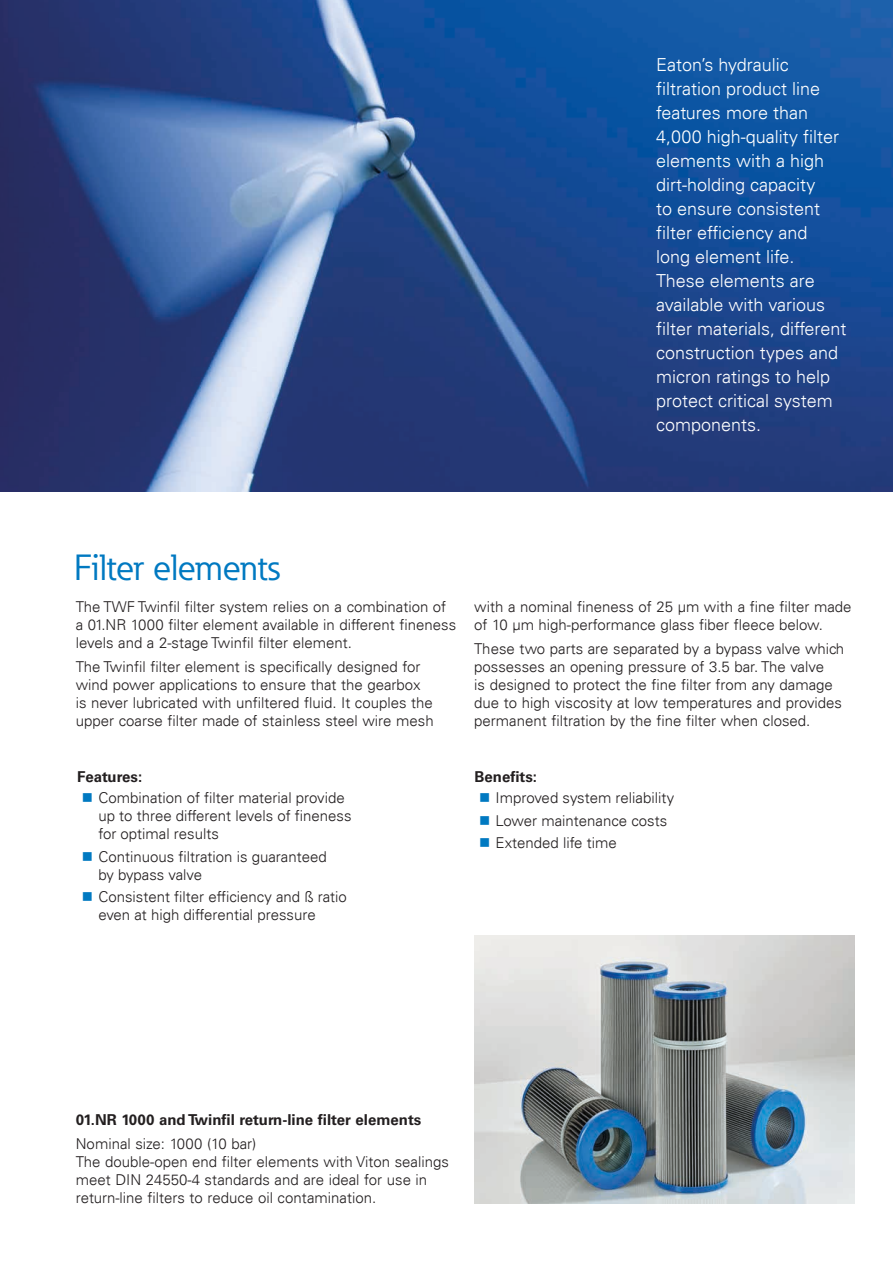
<style>
.page{position:relative;width:893px;height:1263px;background:#fff}
.page>*{position:absolute;margin:0;border:0;box-sizing:border-box;transform-origin:0 0}
.t1{font:36px "Eaton";letter-spacing:-.005em;color:#0079c1}
.t2{font:300 18px/24px "Univers LT";color:#fff}
.t3{font:300 15px/18px "Univers LT";color:#231f20}
.t4{font:700 15px "Univers LT Std";color:#231f20}
</style>
<div class="page">
<img style="left:0;top:0;width:893px;height:491px">
<img style="left:474px;top:936px;width:380px;height:267px">
<p class="t2" style="left:656px;top:53px;width:192px">Eaton’s hydraulic filtration product line features more than<br>4,000 high-quality filter elements with a high dirt-holding capacity<br>to ensure consistent filter efficiency and<br>long element life.<br>These elements are available with various filter materials, different construction types and micron ratings to help protect critical system components.</p>
<h1 class="t1" style="left:74px;top:544px;width:208px">Filter elements</h1>
<p class="t3" style="left:76px;top:598px;width:382px">The TWF Twinfil filter system relies on a combination of a 01.NR 1000 filter element available in different fineness levels and a 2-stage Twinfil filter element.</p>
<p class="t3" style="left:76px;top:658px;width:359px">The Twinfil filter element is specifically designed for wind power applications to ensure that the gearbox is never lubricated with unfiltered fluid. It couples the upper coarse filter made of stainless steel wire mesh</p>
<p class="t4" style="left:77px;top:768px;width:66px">Features:</p>
<p class="t3" style="left:98px;top:789px;width:255px">Combination of filter material provide up to three different levels of fineness for optimal results</p>
<p class="t3" style="left:98px;top:847px;width:230px">Continuous filtration is guaranteed by bypass valve</p>
<p class="t3" style="left:98px;top:888px;width:250px">Consistent filter efficiency and ß ratio even at high differential pressure</p>
<p class="t3" style="left:474px;top:598px;width:379px">with a nominal fineness of 25 µm with a fine filter made of 10 µm high-performance glass fiber fleece below.</p>
<p class="t3" style="left:474px;top:640px;width:371px">These two parts are separated by a bypass valve which possesses an opening pressure of 3.5 bar. The valve<br>is designed to protect the fine filter from any damage due to high viscosity at low temperatures and provides permanent filtration by the fine filter when closed.</p>
<p class="t4" style="left:475px;top:768px;width:64px">Benefits:</p>
<p class="t3" style="left:496px;top:787px;width:180px;line-height:22.5px">Improved system reliability<br>Lower maintenance costs<br>Extended life time</p>
<p class="t4" style="left:76px;top:1111px;width:347px">01.NR 1000 and Twinfil return-line filter elements</p>
<p class="t3" style="left:76px;top:1135px;width:375px">Nominal size: 1000 (10 bar)<br>The double-open end filter elements with Viton sealings meet DIN 24550-4 standards and are ideal for use in return-line filters to reduce oil contamination.</p>
</div>
